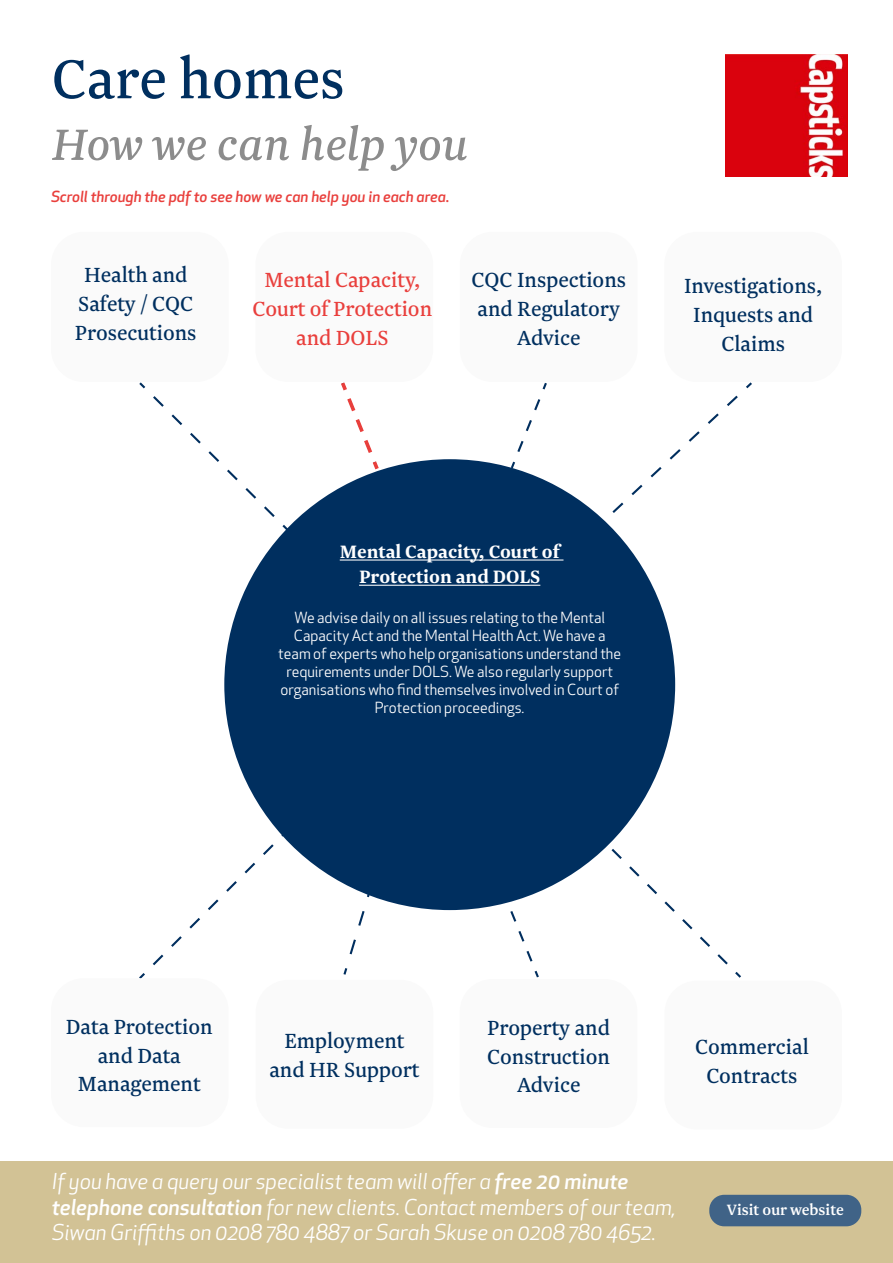
<style>
.page{position:relative;width:893px;height:1263px;background:#fff}
.page>*{position:absolute;margin:0;border:0;box-sizing:border-box;transform-origin:0 0}
.t1{font:64.2px "Newzald";color:#002f5f}
.t2{font:italic 51.45px "Newzald";color:#8c8c8c}
.t3{font:24px/28.8px "Newzald";color:#002f5f;text-align:center}
.t4{font:24px/28.8px "Newzald";color:#e93f3c;text-align:center}
.t5{font:italic 21.45px/25.7px "Apex New";color:#fff}
.t6{font:700 21px/25.2px "Newzald";color:#fff;text-align:center}
.t7{font:500 17.55px "Newzald";color:#fff}
.t8{font:15px/18px "Apex New";color:#fff;text-align:center}
.t9{font:italic 500 15px "Apex New";color:#e93f3c}
.s1{font-weight:500}
</style>
<div class="page">
<div style="left:0;top:1161px;width:893px;height:102px;background:#d2c295"></div>
<img style="left:726px;top:55px;width:122px;height:121px">
<div style="left:709px;top:1195px;width:152px;height:31px;background:#406387;border-radius:15px"></div>
<svg style="left:282px;top:525px;width:6px;height:5px"></svg>
<svg style="left:612px;top:396px;width:126px;height:117px"></svg>
<svg style="left:517px;top:399px;width:23px;height:53px"></svg>
<svg style="left:511px;top:462px;width:4px;height:6px"></svg>
<svg style="left:611px;top:849px;width:117px;height:115px"></svg>
<svg style="left:510px;top:911px;width:22px;height:50px"></svg>
<svg style="left:139px;top:382px;width:294px;height:135px"></svg>
<svg style="left:139px;top:844px;width:294px;height:135px"></svg>
<div style="left:698px;top:1090px;width:110px;height:29px;background:#fafafa"></div>
<div style="left:224px;top:459px;width:451px;height:451px;background:#002f5f;border-radius:50%"></div>
<hr style="left:340px;top:559px;width:223px;height:1px;background:#fff">
<hr style="left:359px;top:585px;width:181px;height:1px;background:#fff">
<h1 class="t1" style="left:52px;top:40px;width:295px">Care homes</h1>
<h2 class="t2" style="left:52px;top:113px;width:418px">How we can help you</h2>
<p class="t9" style="left:51px;top:186px;width:400px">Scroll through the pdf to see how we can help you in each area.</p>
<h3 class="t3" style="left:75px;top:260px;width:123px">Health and<br>Safety / CQC<br>Prosecutions</h3>
<h3 class="t4" style="left:253px;top:265px;width:181px">Mental Capacity,<br>Court of Protection and DOLS</h3>
<h3 class="t3" style="left:471px;top:265px;width:156px">CQC Inspections and Regulatory<br>Advice</h3>
<h3 class="t3" style="left:684px;top:271px;width:140px">Investigations,<br>Inquests and<br>Claims</h3>
<h3 class="t6" style="left:340px;top:538px;width:221px">Mental Capacity, Court of<br>Protection and DOLS</h3>
<p class="t8" style="left:278px;top:608px;width:344px">We advise daily on all issues relating to the Mental Capacity Act and the Mental Health Act. We have a team of experts who help organisations understand the requirements under DOLS. We also regularly support organisations who find themselves involved in Court of Protection proceedings.</p>
<h3 class="t3" style="left:66px;top:1012px;width:148px">Data Protection and Data<br>Management</h3>
<h3 class="t3" style="left:269px;top:1026px;width:152px">Employment and HR Support</h3>
<h3 class="t3" style="left:487px;top:1013px;width:124px">Property and<br>Construction<br>Advice</h3>
<h3 class="t3" style="left:695px;top:1032px;width:115px">Commercial<br>Contracts</h3>
<h3 class="t5" style="left:52px;top:1168px;width:626px">If you have a query our specialist team will offer a <span class="s1">free 20 minute telephone consultation</span> for new clients. Contact members of our team,<br>Siwan Griffiths on 0208 780 4887 or Sarah Skuse on 0208 780 4652.</h3>
<p class="t7" style="left:727px;top:1198px;width:118px">Visit our website</p>
</div>
